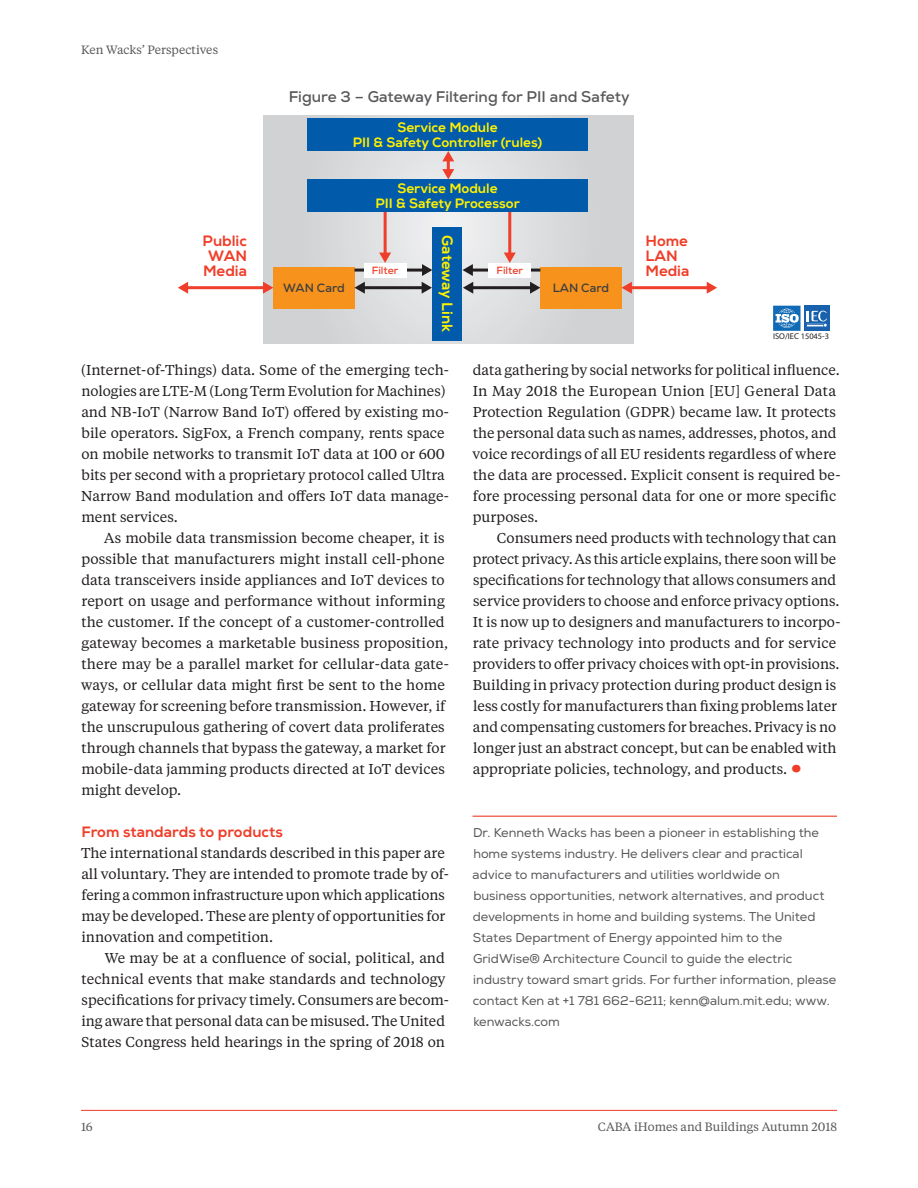
<style>
.page{position:relative;width:918px;height:1188px;background:#fff}
.page>*{position:absolute;margin:0;border:0;box-sizing:border-box;transform-origin:0 0}
.t1{font:700 15.3px "Nexa";color:#57585a}
.t2{font:800 15px/15px "Nexa";color:#ef3e29;text-align:center}
.t3{font:800 15px "Nexa";color:#fff101}
.t4{font:14.25px/21px "Tiempos Text";color:#231f20}
.t5{font:800 13.5px/15px "Nexa";color:#fff101;text-align:center}
.t6{font:12.75px/21px "Nexa";color:#57585a}
.t7{font:12px "Tiempos Text";color:#57585a}
.t8{font:700 12px "Nexa";color:#3e3e3f}
.t9{font:700 10.5px "Nexa";color:#ef3e29}
.t10{font:8.4px "Myriad Pro";color:#231f20}
.s1{font-family:"Nexa";font-weight:900;font-size:27px;color:#ef3e29}
</style>
<div class="page">
<hr style="left:472px;top:816px;width:365px;height:1px;background:#ef3e29">
<svg style="left:263px;top:116px;width:371px;height:227px;background:#d9d9db"></svg>
<div style="left:432px;top:227px;width:30px;height:114px;background:#015aaa"></div>
<div style="left:273px;top:267px;width:82px;height:42px;background:#f7931d"></div>
<hr style="left:186px;top:286px;width:79px;height:3px;background:#ef3e29">
<svg style="left:178px;top:282px;width:10px;height:12px"></svg>
<svg style="left:263px;top:282px;width:10px;height:12px"></svg>
<hr style="left:363px;top:286px;width:60px;height:3px;background:#231f20">
<svg style="left:355px;top:282px;width:10px;height:12px"></svg>
<svg style="left:422px;top:282px;width:10px;height:12px"></svg>
<hr style="left:355px;top:269px;width:69px;height:3px;background:#231f20">
<svg style="left:422px;top:264px;width:10px;height:12px"></svg>
<div style="left:364px;top:263px;width:42px;height:14px;background:#fff"></div>
<div style="left:540px;top:267px;width:82px;height:42px;background:#f7931d"></div>
<hr style="left:630px;top:286px;width:79px;height:3px;background:#ef3e29">
<svg style="left:707px;top:282px;width:10px;height:12px"></svg>
<svg style="left:622px;top:282px;width:10px;height:12px"></svg>
<hr style="left:508px;top:212px;width:3px;height:42px;background:#ef3e29">
<svg style="left:504px;top:253px;width:12px;height:10px"></svg>
<hr style="left:384px;top:212px;width:3px;height:42px;background:#ef3e29">
<svg style="left:379px;top:253px;width:12px;height:10px"></svg>
<hr style="left:472px;top:286px;width:60px;height:3px;background:#231f20">
<svg style="left:530px;top:282px;width:10px;height:12px"></svg>
<svg style="left:463px;top:282px;width:10px;height:12px"></svg>
<hr style="left:471px;top:269px;width:69px;height:3px;background:#231f20">
<svg style="left:463px;top:264px;width:10px;height:12px"></svg>
<div style="left:488px;top:263px;width:43px;height:14px;background:#fff"></div>
<svg style="left:773px;top:306px;width:28px;height:25px"></svg>
<div style="left:804px;top:306px;width:25px;height:25px;background:#1862ad"></div>
<svg style="left:807px;top:311px;width:20px;height:16px"></svg>
<div style="left:307px;top:118px;width:281px;height:33px;background:#015aaa"></div>
<div style="left:307px;top:179px;width:281px;height:33px;background:#015aaa"></div>
<svg style="left:442px;top:151px;width:12px;height:28px"></svg>
<hr style="left:81px;top:1110px;width:756px;height:1px;background:#ef3e29">
<p class="t7" style="left:81px;top:42px;width:139px">Ken Wacks’ Perspectives</p>
<p class="t1" style="left:289px;top:87px;width:342px">Figure 3 – Gateway Filtering for PII and Safety</p>
<p class="t5" style="left:353px;top:120px;width:191px">Service Module<br>PII &amp; Safety Controller (rules)</p>
<p class="t5" style="left:376px;top:181px;width:146px">Service Module<br>PII &amp; Safety Processor</p>
<p class="t2" style="left:203px;top:234px;width:46px">Public<br>WAN<br>Media</p>
<p class="t2" style="left:646px;top:234px;width:45px;text-align:left">Home<br>LAN<br>Media</p>
<p class="t3" style="left:456px;top:235px;width:98px;rotate:90deg">Gateway Link</p>
<p class="t9" style="left:372px;top:263px;width:28px">Filter</p>
<p class="t9" style="left:497px;top:263px;width:28px">Filter</p>
<p class="t8" style="left:283px;top:280px;width:63px">WAN Card</p>
<p class="t8" style="left:553px;top:280px;width:58px">LAN Card</p>
<p class="t10" style="left:773px;top:331px;width:58px">ISO/IEC 15045-3</p>
<p class="t4" style="left:81px;top:359px;width:369px">(Internet-of-Things) data. Some of the emerging tech&shy;nologies are LTE-M (Long Term Evolution for Machines) and NB-IoT (Narrow Band IoT) offered by existing mo&shy;bile operators. SigFox, a French company, rents space on mobile networks to transmit IoT data at 100 or 600 bits per second with a proprietary protocol called Ultra Narrow Band modulation and offers IoT data manage&shy;ment services.</p>
<p class="t4" style="left:81px;top:527px;width:369px;text-indent:23px">As mobile data transmission become cheaper, it is possible that manufacturers might install cell-phone data transceivers inside appliances and IoT devices to report on usage and performance without informing the customer. If the concept of a customer-controlled gateway becomes a marketable business proposition, there may be a parallel market for cellular-data gate&shy;ways, or cellular data might first be sent to the home gateway for screening before transmission. However, if the unscrupulous gathering of covert data proliferates through channels that bypass the gateway, a market for mobile-data jamming products directed at IoT devices might develop.</p>
<p class="t2" style="left:82px;top:825px;width:203px">From standards to products</p>
<p class="t4" style="left:81px;top:842px;width:369px">The international standards described in this paper are all voluntary. They are intended to promote trade by of&shy;fering a common infrastructure upon which applications may be developed. These are plenty of opportunities for innovation and competition.</p>
<p class="t4" style="left:81px;top:947px;width:369px;text-indent:23px">We may be at a confluence of social, political, and technical events that make standards and technology specifications for privacy timely. Consumers are becom&shy;ing aware that personal data can be misused. The United States Congress held hearings in the spring of 2018 on</p>
<p class="t4" style="left:473px;top:359px;width:369px">data gathering by social networks for political influence.<br>In May 2018 the European Union [EU] General Data Protection Regulation (GDPR) became law. It protects the personal data such as names, addresses, photos, and voice recordings of all EU residents regardless of where the data are processed. Explicit consent is required be&shy;fore processing personal data for one or more specific purposes.</p>
<p class="t4" style="left:473px;top:527px;width:369px;text-indent:24px">Consumers need products with technology that can protect privacy. As this article explains, there soon will be specifications for technology that allows consumers and service providers to choose and enforce privacy options.<br>It is now up to designers and manufacturers to incorpo&shy;rate privacy technology into products and for service providers to offer privacy choices with opt-in provisions.<br>Building in privacy protection during product design is less costly for manufacturers than fixing problems later and compensating customers for breaches. Privacy is no longer just an abstract concept, but can be enabled with appropriate policies, technology, and products. <span class="s1">•</span></p>
<p class="t6" style="left:473px;top:822px;width:365px">Dr. Kenneth Wacks has been a pioneer in establishing the home systems industry. He delivers clear and practical advice to manufacturers and utilities worldwide on<br>business opportunities, network alternatives, and product developments in home and building systems. The United States Department of Energy appointed him to the GridWise® Architecture Council to guide the electric industry toward smart grids. For further information, please contact Ken at +1 781 662-6211; kenn@alum.mit.edu; www. kenwacks.com</p>
<p class="t7" style="left:81px;top:1119px;width:13px">16</p>
<p class="t7" style="left:598px;top:1119px;width:241px">CABA iHomes and Buildings Autumn 2018</p>
</div>
